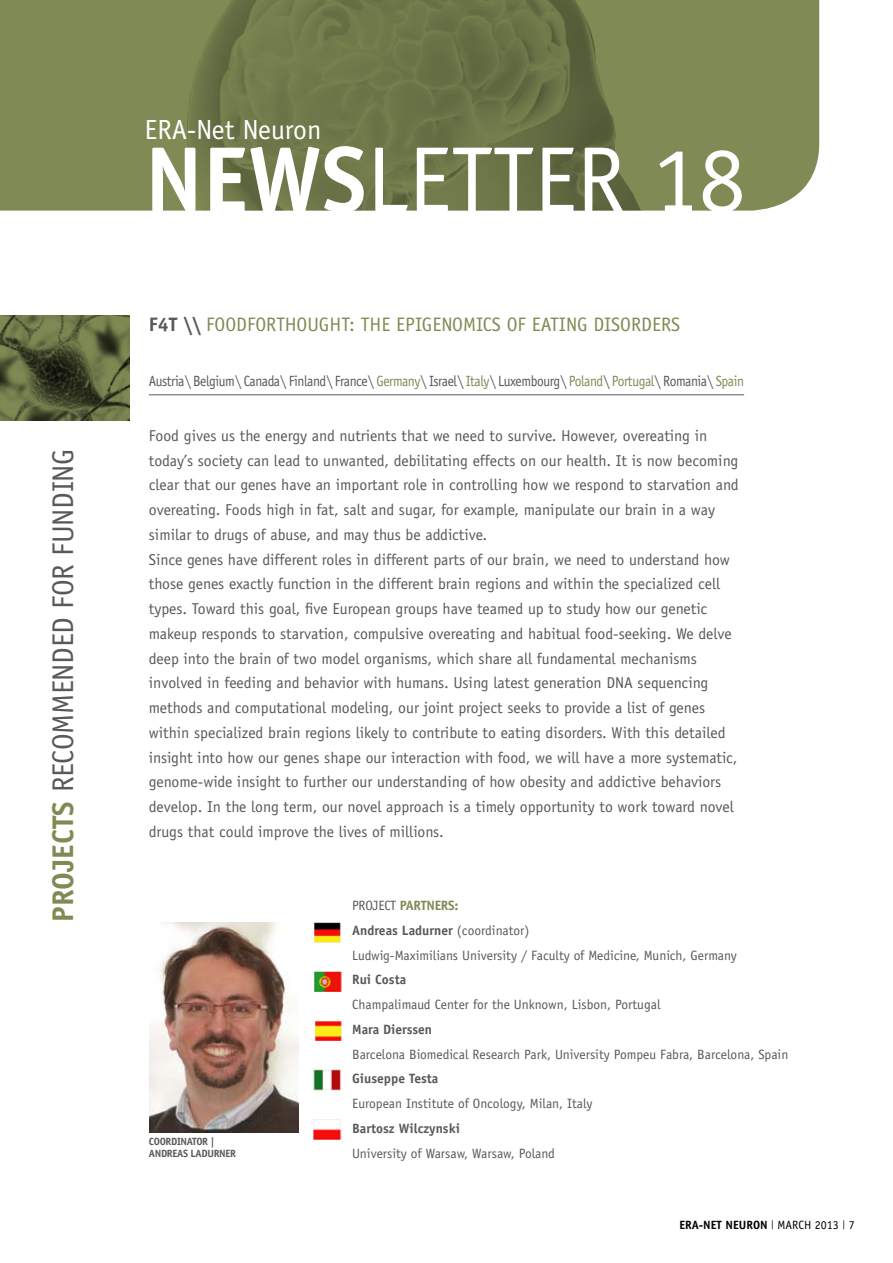
<style>
.page{position:relative;width:893px;height:1263px;background:#fff}
.page>*{position:absolute;margin:0;border:0;box-sizing:border-box;transform-origin:0 0}
.t1{font:93px "Officina Sans";color:#fff}
.t2{font:30px "Officina Sans";letter-spacing:-.01em;color:#58595b}
.t3{font:27.75px "Officina Sans";color:#fff}
.t4{font:19.5px "Officina Sans";color:#808a54}
.t5{font:15.75px/24.8px "Officina Sans";color:#58595b}
.t6{font:14.85px "Officina Sans";letter-spacing:-.03em;color:#58595b;scale:.91 1}
.t7{font:13.5px/24.8px "Officina Sans";color:#58595b}
.t8{font:700 13.5px "Officina Sans";color:#58595b}
.t9{font:700 12px "Officina Sans";color:#000}
.t10{font:12px "Officina Sans";color:#000}
.t11{font:700 10.5px/12px "Officina Sans";letter-spacing:-.03em;color:#58595b}
.t12{font:9px "Officina Sans";color:#000}
.s1{font-weight:700;color:#808a54}
.s2{font-weight:700}
.s3{font-weight:700;color:#58595b}
.s4{color:#808a54}
.s5{font-size:9px}
</style>
<div class="page">
<div style="left:0;top:0;width:819px;height:211px;background:#808a54"></div>
<img style="left:187px;top:0;width:470px;height:211px">
<img style="left:0;top:316px;width:130px;height:105px">
<img style="left:150px;top:923px;width:148px;height:209px">
<img style="left:314px;top:923px;width:27px;height:19px">
<img style="left:313px;top:1070px;width:28px;height:20px">
<hr style="left:149px;top:394px;width:595px;height:1px;background:#58595b">
<img style="left:315px;top:1021px;width:26px;height:20px">
<img style="left:313px;top:1119px;width:28px;height:21px">
<img style="left:314px;top:972px;width:27px;height:20px">
<h2 class="t2" style="left:46px;top:921px;width:474px;rotate:-90deg"><span class="s1">PROJECTS</span> RECOMMENDED FOR FUNDING</h2>
<h3 class="t3" style="left:145px;top:113px;width:178px">ERA-Net Neuron</h3>
<h1 class="t1" style="left:145px;top:126px;width:602px"><span class="s2">NEWS</span>LETTER 18</h1>
<p class="t4" style="left:149px;top:313px;width:533px"><span class="s3">T4F \\</span> FOODFORTHOUGHT: THE EPIGENOMICS OF EATING DISORDERS</p>
<p class="t6" style="left:149px;top:372px;width:656px">Austria\ Belgium\ Canada\ Finland\ France\ <span class="s4">Germany</span>\ Israel\ <span class="s4">Italy</span>\ Luxembourg\ <span class="s4">Poland</span>\ <span class="s4">Portugal</span>\ Romania\ <span class="s4">Spain</span></p>
<p class="t5" style="left:149px;top:423px;width:591px">Food gives us the energy and nutrients that we need to survive. However, overeating in today s’ society can lead to unwanted, debilitating effects on our health. It is now becoming clear that our genes have an important role in controlling how we respond to starvation and overeating. Foods high in fat, salt and sugar, for example, manipulate our brain in a way similar to drugs of abuse, and may thus be addictive.<br>Since genes have different roles in different parts of our brain, we need to understand how those genes exactly function in the different brain regions and within the specialized cell types. Toward this goal, five European groups have teamed up to study how our genetic makeup responds to starvation, compulsive overeating and habitual food-seeking. We delve deep into the brain of two model organisms, which share all fundamental mechanisms involved in feeding and behavior with humans. Using latest generation DNA sequencing methods and computational modeling, our joint project seeks to provide a list of genes within specialized brain regions likely to contribute to eating disorders. With this detailed insight into how our genes shape our interaction with food, we will have a more systematic, genome-wide insight to further our understanding of how obesity and addictive behaviors develop. In the long term, our novel approach is a timely opportunity to work toward novel drugs that could improve the lives of millions.</p>
<p class="t11" style="left:149px;top:1135px;width:89px">COORDINATOR |<br>ANDREAS LADURNER</p>
<p class="t7" style="left:352px;top:893px;width:386px">PROJECT <span class="s1">PARTNERS:<br></span><span class="s2">Andreas Ladurner</span> (coordinator(<br>Ludwig-Maximilians University / Faculty of Medicine, Munich, Germany</p>
<p class="t8" style="left:352px;top:971px;width:55px">Rui Costa</p>
<p class="t7" style="left:352px;top:992px;width:310px">Champalimaud Center for the Unknown, Lisbon, Portugal</p>
<p class="t8" style="left:352px;top:1021px;width:82px">Mara Dierssen</p>
<p class="t7" style="left:352px;top:1042px;width:438px">Barcelona Biomedical Research Park, University Pompeu Fabra, Barcelona, Spain</p>
<p class="t8" style="left:352px;top:1070px;width:88px">Giuseppe Testa</p>
<p class="t7" style="left:352px;top:1091px;width:242px">European Institute of Oncology, Milan, Italy</p>
<p class="t8" style="left:352px;top:1120px;width:109px">Bartosz Wilczynski</p>
<p class="t7" style="left:352px;top:1141px;width:204px">University of Warsaw, Warsaw, Poland</p>
<p class="t9" style="left:679px;top:1217px;width:90px">ERA-NET NEURON</p>
<p class="t10" style="left:777px;top:1217px;width:79px">MARCH 2013 7<span class="s5">|</span></p>
<p class="t12" style="left:771px;top:1219px;width:4px">|</p>
</div>
